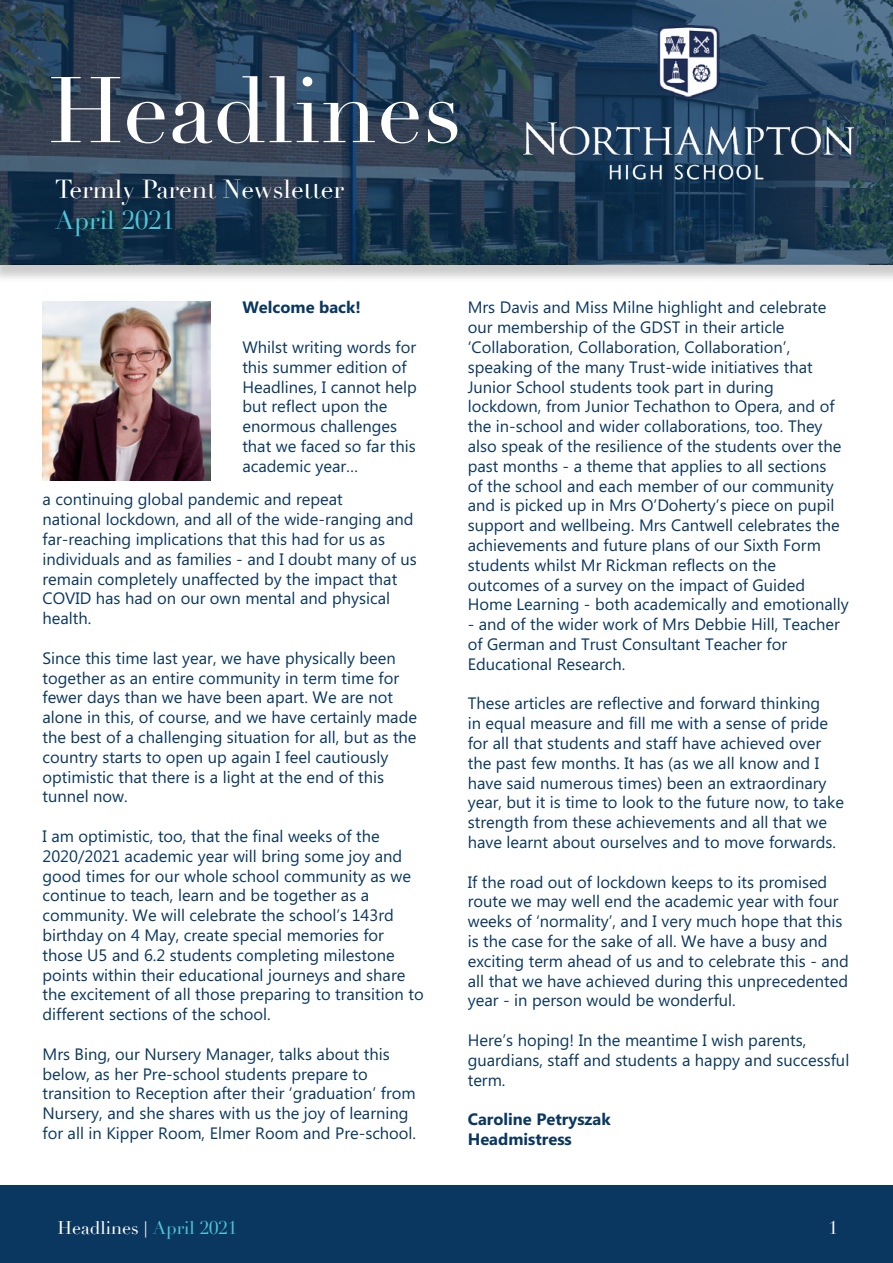
<style>
.page{position:relative;width:893px;height:1263px;background:#fff}
.page>*{position:absolute;margin:0;border:0;box-sizing:border-box;transform-origin:0 0}
.t1{font:91.5px "Didot";color:#fff}
.t2{font:25.5px "Didot";color:#fff}
.t3{font:25.5px "Didot";color:#4ec5d8}
.t4{font:18px "Didot";color:#fff}
.t5{font:16.5px/19.8px "Microsoft Phags Pa";color:#0a375f}
.t6{font:700 16.5px/19.8px "Microsoft Phags Pa";color:#0a375f}
.s1{font-family:"Arial Rounded MT";font-weight:300}
.s2{color:#4ec5d8}
</style>
<div class="page">
<div style="left:0;top:1185px;width:893px;height:78px;background:#0a375f"></div>
<div style="left:0;top:0;width:893px;height:284px;background:#000;opacity:.3"></div>
<svg style="left:0;top:0;width:893px;height:265px;background:#263f54"></svg>
<img style="left:524px;top:26px;width:329px;height:174px">
<img style="left:43px;top:301px;width:167px;height:179px">
<h1 class="t1" style="left:48px;top:56px;width:415px">Headlines</h1>
<h2 class="t2" style="left:55px;top:174px;width:290px">Termly Parent Newsletter</h2>
<h2 class="t3" style="left:55px;top:205px;width:121px">April 2021</h2>
<p class="t6" style="left:242px;top:297px;width:120px">Welcome back!</p>
<p class="t5" style="left:242px;top:336px;width:176px">Whilst writing words for this summer edition of<br>Headlines, I cannot help but reflect upon the enormous challenges that we faced so far this academic year…</p>
<p class="t5" style="left:43px;top:489px;width:376px">a continuing global pandemic and repeat<br>national lockdown, and all of the wide-ranging and far-reaching implications that this had for us as individuals and as families - and I doubt many of us remain completely unaffected by the impact that COVID has had on our own mental and physical health.</p>
<p class="t5" style="left:43px;top:647px;width:376px">Since this time last year, we have physically been together as an entire community in term time for fewer days than we have been apart. We are not alone in this, of course, and we have certainly made the best of a challenging situation for all, but as the country starts to open up again I feel cautiously optimistic that there is a light at the end of this tunnel now.</p>
<p class="t5" style="left:43px;top:825px;width:383px">I am optimistic, too, that the final weeks of the 2020/2021 academic year will bring some joy and good times for our whole school community as we continue to teach, learn and be together as a community. We will celebrate the school’s 143rd birthday on 4 May, create special memories for those U5 and 6.2 students completing milestone points within their educational journeys and share the excitement of all those preparing to transition to different sections of the school.</p>
<p class="t5" style="left:43px;top:1043px;width:375px">Mrs Bing, our Nursery Manager, talks about this below, as her Pre-school students prepare to transition to Reception after their ‘graduation’ from Nursery, and she shares with us the joy of learning for all in Kipper Room, Elmer Room and Pre-school.</p>
<p class="t5" style="left:468px;top:297px;width:383px">Mrs Davis and Miss Milne highlight and celebrate our membership of the GDST in their article ‘Collaboration, Collaboration, Collaboration’, speaking of the many Trust-wide initiatives that Junior School students took part in during lockdown, from Junior Techathon to Opera, and of the in-school and wider collaborations, too. They also speak of the resilience of the students over the past months - a theme that applies to all sections<br>of the school and each member of our community and is picked up in Mrs O’Doherty’s piece on pupil support and wellbeing. Mrs Cantwell celebrates the achievements and future plans of our Sixth Form students whilst Mr Rickman reflects on the outcomes of a survey on the impact of Guided Home Learning - both academically and emotionally</p>
<p class="t5" style="left:468px;top:614px;width:374px">- and of the wider work of Mrs Debbie Hill, Teacher of German and Trust Consultant Teacher for<br>Educational Research.</p>
<p class="t5" style="left:468px;top:693px;width:378px">These articles are reflective and forward thinking<br>in equal measure and fill me with a sense of pride for all that students and staff have achieved over the past few months. It has (as we all know and I have said numerous times) been an extraordinary year, but it is time to look to the future now, to take strength from these achievements and all that we have learnt about ourselves and to move forwards.</p>
<p class="t5" style="left:468px;top:871px;width:383px">If the road out of lockdown keeps to its promised route we may well end the academic year with four weeks of ‘normality’, and I very much hope that this is the case for the sake of all. We have a busy and exciting term ahead of us and to celebrate this - and all that we have achieved during this unprecedented year - in person would be wonderful.</p>
<p class="t5" style="left:468px;top:1029px;width:383px">Here’s hoping! In the meantime I wish parents, guardians, staff and students a happy and successful term.</p>
<p class="t6" style="left:468px;top:1108px;width:144px">Caroline Petryszak<br>Headmistress</p>
<p class="t4" style="left:57px;top:1217px;width:181px">Headlines <span class="s1">|</span> <span class="s2">April 2021</span></p>
<p class="t4" style="left:828px;top:1217px;width:11px">1</p>
</div>
